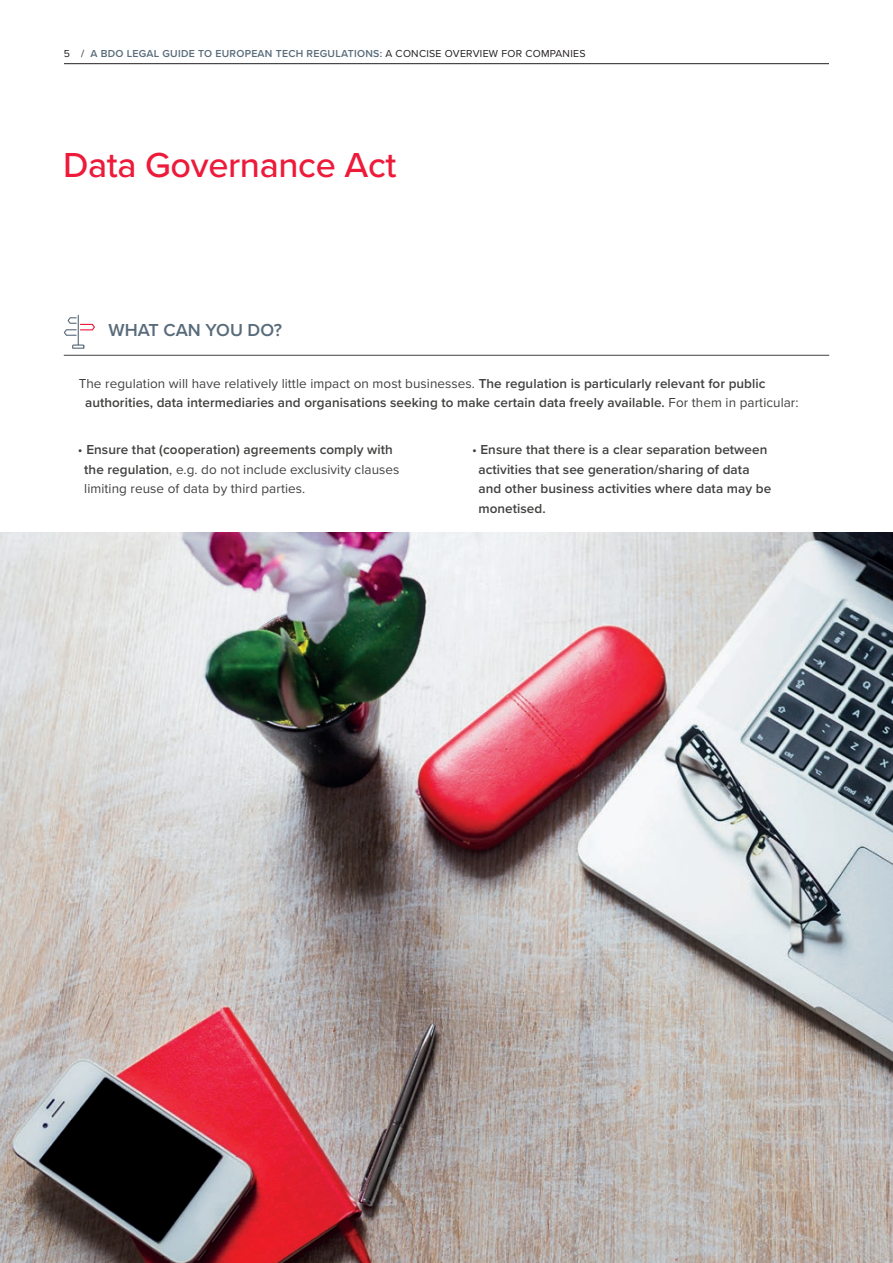
<style>
.page{position:relative;width:893px;height:1263px;background:#fff}
.page>*{position:absolute;margin:0;border:0;box-sizing:border-box;transform-origin:0 0}
.t1{font:500 36px "Proxima Nova";letter-spacing:-.01em;color:#ed1a3a}
.t2{font:600 18px "Proxima Nova";color:#586b7a}
.t3{font:600 13.5px/19.5px "Proxima Nova";letter-spacing:.005em;color:#414140}
.t4{font:13.5px/19.5px "Proxima Nova";letter-spacing:.005em;color:#414140}
.t5{font:600 10.5px "Proxima Nova";letter-spacing:.025em;color:#586b7a}
.s1{font-weight:400;color:#231f20}
.s2{font-weight:400}
.s3{font-weight:600}
</style>
<div class="page">
<hr style="left:64px;top:63px;width:765px;height:1px;background:#231f20">
<hr style="left:64px;top:355px;width:765px;height:1px;background:#414140">
<svg style="left:63px;top:314px;width:32px;height:35px"></svg>
<img style="left:0;top:533px;width:893px;height:730px">
<p class="t5" style="left:64px;top:45px;width:523px"><span class="s1">5 /</span> A BDO LEGAL GUIDE TO EUROPEAN TECH REGULATIONS: <span class="s1">A CONCISE OVERVIEW FOR COMPANIES</span></p>
<h1 class="t1" style="left:63px;top:138px;width:335px">Data Governance Act</h1>
<h2 class="t2" style="left:108px;top:316px;width:175px">WHAT CAN YOU DO?</h2>
<p class="t3" style="left:85px;top:373px;width:715px;text-indent:-6px"><span class="s2">The regulation will have relatively little impact on most businesses.</span> The regulation is particularly relevant for public authorities, data intermediaries and organisations seeking to make certain data freely available. <span class="s2">For them in particular:</span></p>
<p class="t4" style="left:84px;top:440px;width:317px;text-indent:-6px">• <span class="s3">Ensure that (cooperation) agreements comply with the regulation</span>, e.g. do not include exclusivity clauses limiting reuse of data by third parties.</p>
<p class="t3" style="left:478px;top:440px;width:294px;text-indent:-6px"><span class="s2">•</span> Ensure that there is a clear separation between activities that see generation/sharing of data and other business activities where data may be monetised.</p>
</div>
